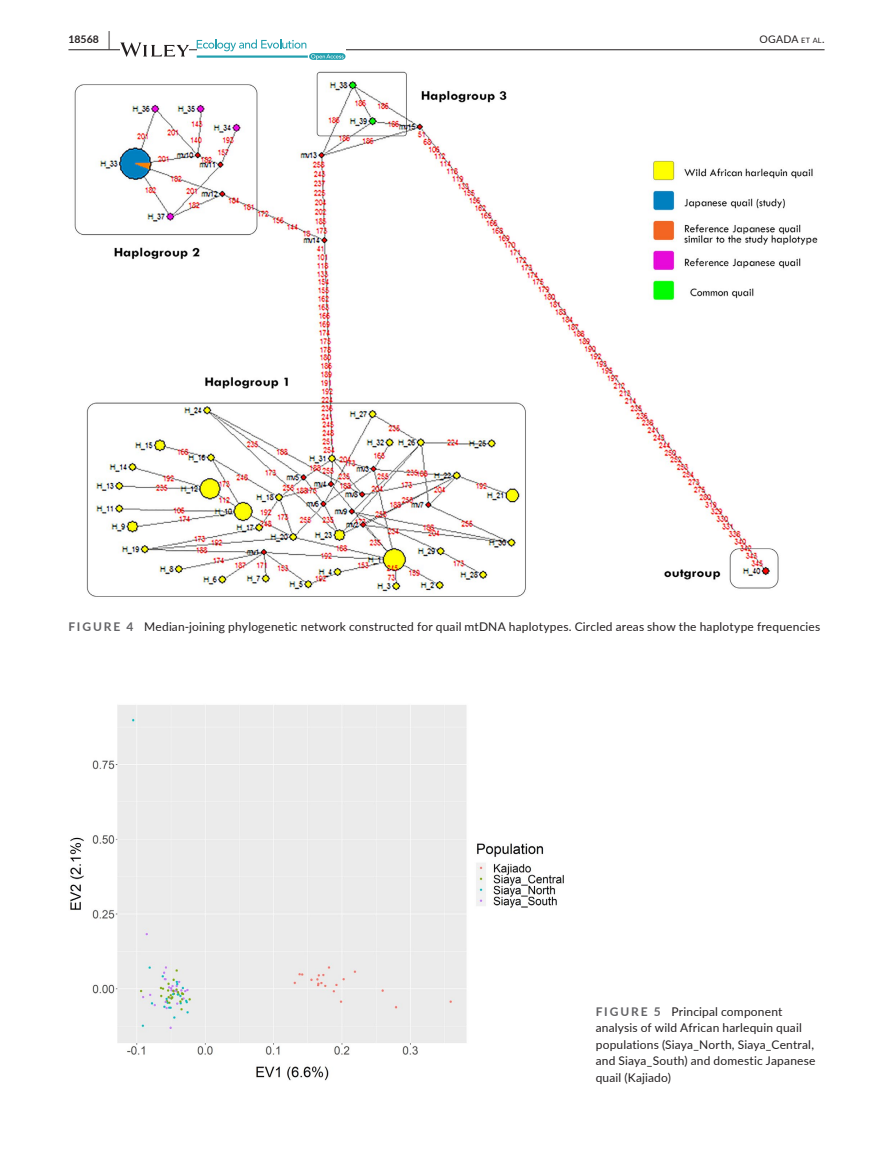
<style>
.page{position:relative;width:893px;height:1174px;background:#fff}
.page>*{position:absolute;margin:0;border:0;box-sizing:border-box;transform-origin:0 0}
.t1{font:12px/16.5px "Lato";letter-spacing:.015em;color:#231f20}
.t2{font:10.5px "Lato";letter-spacing:.025em;color:#231f20}
.t3{font:700 10.5px "Lato";color:#231f20}
.s1{font-size:19.5px}
.s2{font-size:7.35px}
.s3{font-weight:700;color:#636366}
</style>
<div class="page">
<hr style="left:68px;top:49px;width:756px;height:1px;background:#231f20">
<svg style="left:120px;top:42px;width:69px;height:15px"></svg>
<svg style="left:197px;top:39px;width:148px;height:21px"></svg>
<img style="left:74px;top:71px;width:744px;height:526px">
<img style="left:70px;top:705px;width:494px;height:376px">
<p class="t3" style="left:68px;top:31px;width:43px">18568 <span class="s1">|</span></p>
<p class="t2" style="left:759px;top:31px;width:67px">OGADA <span class="s2">et al</span>.</p>
<p class="t1" style="left:68px;top:618px;width:753px"><span class="s3">FIGURE 4</span> Median-joining phylogenetic network constructed for quail mtDNA haplotypes. Circled areas show the haplotype frequencies</p>
<p class="t1" style="left:596px;top:1002px;width:221px"><span class="s3">FIGURE 5</span> Principal component analysis of wild African harlequin quail populations (Siaya_North, Siaya_Central, and Siaya_South) and domestic Japanese quail (Kajiado)</p>
</div>
